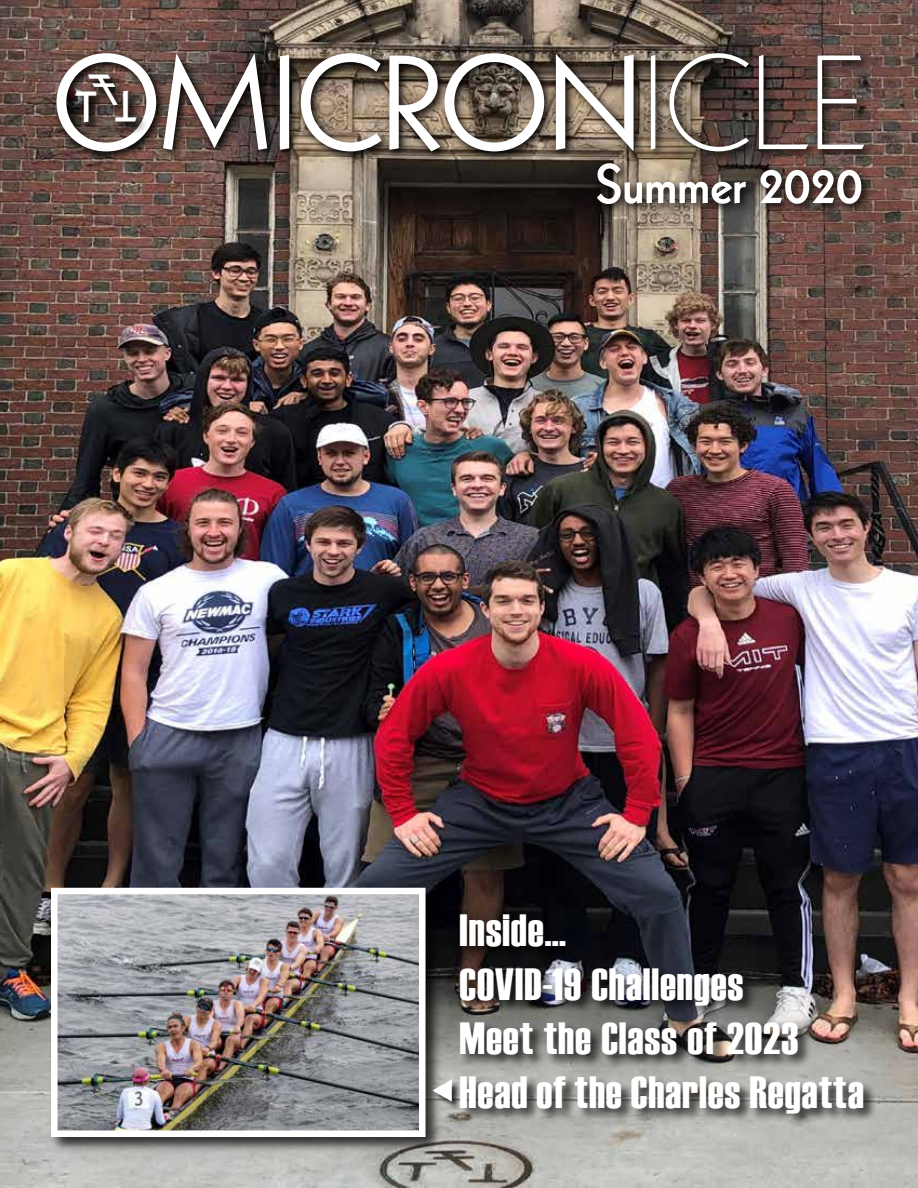
<style>
.page{position:relative;width:918px;height:1188px;background:#fff}
.page>*{position:absolute;margin:0;border:0;box-sizing:border-box;transform-origin:0 0}
.t1{font:129.9px "Kabel LT Std";letter-spacing:-.005em;color:#fff}
.t2{font:800 54px "Kabel LT Std";color:#fff}
.t3{font:45px/54px "Haettenschweiler";letter-spacing:.02em;color:#fff}
.t4{font:800 42.3px "Kabel LT Std";color:#fff}
.t5{font:italic 800 42.3px "Kabel LT Std";color:#fff}
.s1{font-weight:300}
</style>
<div class="page">
<img style="left:0;top:0;width:918px;height:1188px">
<div style="left:49px;top:886px;width:393px;height:267px;background:#000;opacity:.75"></div>
<img style="left:59px;top:896px;width:359px;height:233px">
<div style="left:51px;top:888px;width:375px;height:249px;border:7px solid #fff"></div>
<svg style="left:52px;top:49px;width:823px;height:113px;background:#56473e"></svg>
<div style="left:73px;top:90px;width:37px;height:46px;background:#000;opacity:.75"></div>
<div style="left:86px;top:72px;width:44px;height:46px;background:#000;opacity:.75"></div>
<div style="left:113px;top:89px;width:36px;height:46px;background:#000;opacity:.75"></div>
<svg style="left:592px;top:159px;width:280px;height:56px;background:#594b42"></svg>
<div style="left:459px;top:913px;width:419px;height:215px;background:#000;opacity:.75"></div>
<div style="left:433px;top:1079px;width:28px;height:31px;background:#000;opacity:.75"></div>
<svg style="left:433px;top:1079px;width:19px;height:23px"></svg>
<h1 class="t1" style="left:52px;top:28px;width:815px">OMICRON<span class="s1">ICLE</span></h1>
<p class="t5" style="left:98px;top:60px;width:58px">–T</p>
<p class="t4" style="left:136px;top:131px;width:22px;rotate:-180deg">T</p>
<p class="t4" style="left:76px;top:83px;width:22px">T</p>
<p class="t2" style="left:595px;top:153px;width:270px">Summer 2020</p>
<p class="t3" style="left:460px;top:903px;width:406px">Inside…<br>COVID-19 Challenges<br>Meet the Class of 2023<br>Head of the Charles Regatta</p>
</div>
